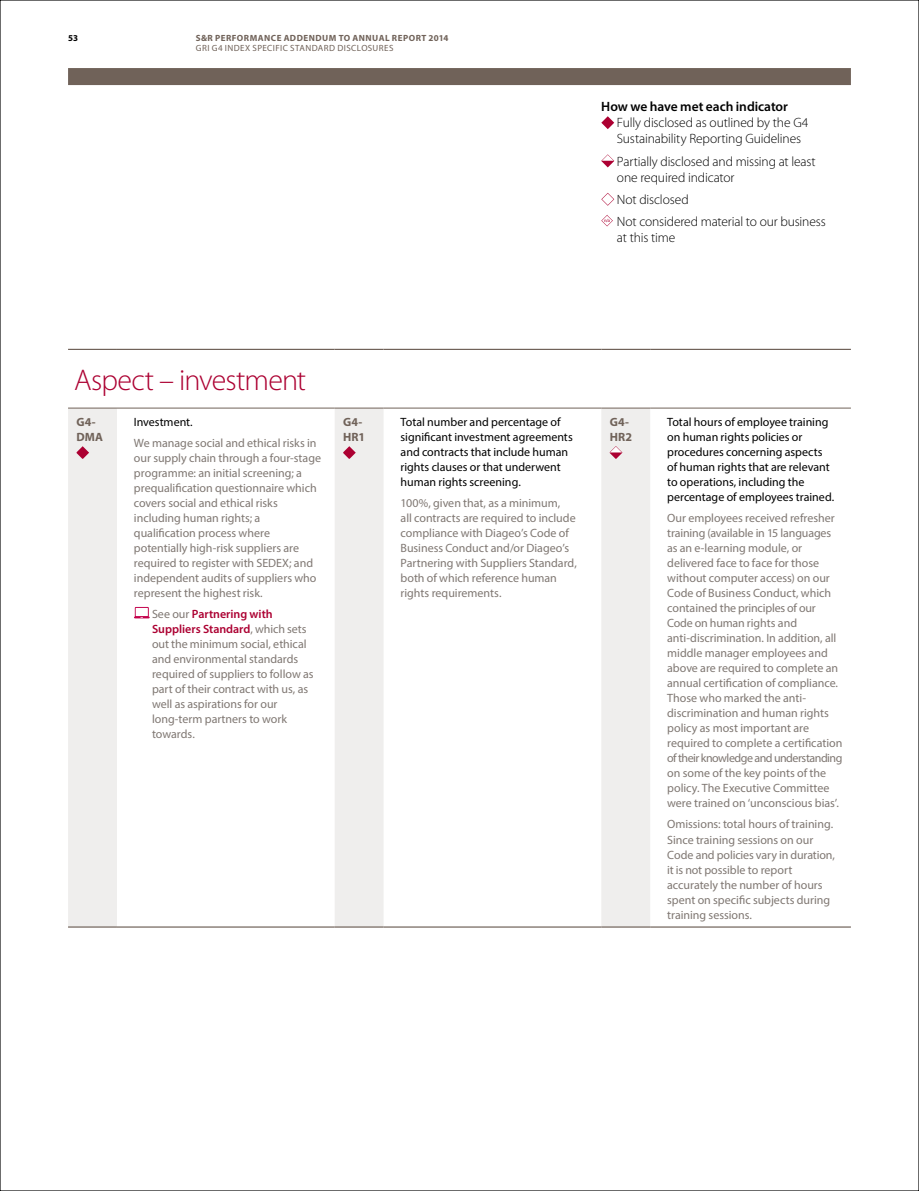
<style>
.page{position:relative;width:919px;height:1191px;background:#fff}
.page>*{position:absolute;margin:0;border:0;box-sizing:border-box;transform-origin:0 0}
.t1{font:300 30px "Myriad Pro";letter-spacing:-.03em;color:#ac0032}
.t2{font:300 13.5px/16px "Myriad Pro";letter-spacing:-.01em;color:#000}
.t3{font:600 13.5px "Myriad Pro";letter-spacing:-.005em;color:#000}
.t4{font:12px/15px "Myriad Pro";letter-spacing:-.005em;color:#7f7772}
.t5{font:12px/15px "Myriad Pro";letter-spacing:-.005em;color:#000}
.t6{font:700 12px/15px "Myriad Pro";color:#706259}
.t7{font:700 9px "Myriad Pro";letter-spacing:.055em;color:#706259}
.t8{font:9px "Myriad Pro";letter-spacing:.045em;color:#706259}
.t9{font:700 9px "Myriad Pro";color:#000}
.t10{font:4.8px "Myriad Pro";color:#ac0032}
.s1{font-weight:600;color:#ac0032}
</style>
<div class="page">
<div style="left:68px;top:68px;width:782px;height:17px;background:#706259"></div>
<svg style="left:601px;top:116px;width:13px;height:13px"></svg>
<svg style="left:601px;top:154px;width:13px;height:13px"></svg>
<svg style="left:601px;top:193px;width:13px;height:13px"></svg>
<svg style="left:601px;top:215px;width:11px;height:11px"></svg>
<svg style="left:68px;top:409px;width:582px;height:517px"></svg>
<hr style="left:68px;top:349px;width:49px;height:1px;background:#706259">
<hr style="left:117px;top:349px;width:217px;height:1px;background:#706259">
<hr style="left:334px;top:349px;width:49px;height:1px;background:#706259">
<hr style="left:383px;top:349px;width:218px;height:1px;background:#706259">
<hr style="left:601px;top:349px;width:49px;height:1px;background:#706259">
<hr style="left:650px;top:349px;width:200px;height:1px;background:#706259">
<hr style="left:68px;top:408px;width:49px;height:1px;background:#706259">
<hr style="left:117px;top:408px;width:217px;height:1px;background:#706259">
<hr style="left:334px;top:408px;width:49px;height:1px;background:#706259">
<hr style="left:383px;top:408px;width:218px;height:1px;background:#706259">
<hr style="left:601px;top:408px;width:49px;height:1px;background:#706259">
<hr style="left:650px;top:408px;width:200px;height:1px;background:#706259">
<hr style="left:68px;top:926px;width:49px;height:1px;background:#706259">
<hr style="left:117px;top:926px;width:217px;height:1px;background:#706259">
<hr style="left:334px;top:926px;width:49px;height:1px;background:#706259">
<hr style="left:383px;top:926px;width:218px;height:1px;background:#706259">
<hr style="left:601px;top:926px;width:49px;height:1px;background:#706259">
<hr style="left:650px;top:926px;width:200px;height:1px;background:#706259">
<svg style="left:77px;top:446px;width:12px;height:13px"></svg>
<svg style="left:134px;top:607px;width:16px;height:11px"></svg>
<svg style="left:343px;top:446px;width:13px;height:13px"></svg>
<svg style="left:609px;top:446px;width:13px;height:13px"></svg>
<p class="t9" style="left:68px;top:32px;width:12px">53</p>
<p class="t7" style="left:196px;top:32px;width:254px">S&amp;R PERFORMANCE ADDENDUM TO ANNUAL REPORT 2014</p>
<p class="t8" style="left:196px;top:43px;width:199px">GRI G4 INDEX SPECIFIC STANDARD DISCLOSURES</p>
<p class="t3" style="left:601px;top:98px;width:188px">How we have met each indicator</p>
<p class="t2" style="left:617px;top:115px;width:193px">Fully disclosed as outlined by the G4<br>Sustainability Reporting Guidelines</p>
<p class="t2" style="left:617px;top:153px;width:200px">Partially disclosed and missing at least one required indicator</p>
<p class="t2" style="left:617px;top:191px;width:73px">Not disclosed</p>
<p class="t10" style="left:604px;top:217px;width:8px">n/a</p>
<p class="t2" style="left:617px;top:214px;width:210px">Not considered material to our business at this time</p>
<h1 class="t1" style="left:74px;top:363px;width:233px">Aspect – investment</h1>
<p class="t6" style="left:77px;top:414px;width:28px">G4-<br>DMA</p>
<p class="t5" style="left:134px;top:414px;width:60px">Investment.</p>
<p class="t4" style="left:134px;top:435px;width:189px">We manage social and ethical risks in our supply chain through a four-stage programme: an initial screening; a prequalification questionnaire which covers social and ethical risks including human rights; a qualification process where potentially high-risk suppliers are required to register with SEDEX; and independent audits of suppliers who represent the highest risk.</p>
<p class="t4" style="left:152px;top:606px;width:163px">See our <span class="s1">Partnering with<br>Suppliers Standard</span>, which sets out the minimum social, ethical and environmental standards required of suppliers to follow as part of their contract with us, as well as aspirations for our long-term partners to work towards.</p>
<p class="t6" style="left:343px;top:414px;width:23px">G4-<br>HR1</p>
<p class="t5" style="left:400px;top:414px;width:174px">Total number and percentage of significant investment agreements and contracts that include human rights clauses or that underwent human rights screening.</p>
<p class="t4" style="left:400px;top:495px;width:178px">100%, given that, as a minimum,<br>all contracts are required to include compliance with Diageo’s Code of<br>Business Conduct and/or Diageo’s<br>Partnering with Suppliers Standard, both of which reference human rights requirements.</p>
<p class="t6" style="left:609px;top:414px;width:24px">G4-<br>HR2</p>
<p class="t5" style="left:667px;top:414px;width:168px">Total hours of employee training on human rights policies or procedures concerning aspects of human rights that are relevant to operations, including the percentage of employees trained.</p>
<p class="t4" style="left:667px;top:510px;width:177px">Our employees received refresher training (available in 15 languages as an e-learning module, or delivered face to face for those without computer access) on our<br>Code of Business Conduct, which contained the principles of our<br>Code on human rights and anti-discrimination. In addition, all middle manager employees and above are required to complete an annual certification of compliance.<br>Those who marked the anti&shy;discrimination and human rights policy as most important are required to complete a certification of their knowledge and understanding on some of the key points of the policy. The Executive Committee were trained on ‘unconscious bias’.</p>
<p class="t4" style="left:667px;top:816px;width:169px">Omissions: total hours of training.<br>Since training sessions on our<br>Code and policies vary in duration, it is not possible to report accurately the number of hours spent on specific subjects during training sessions.</p>
</div>
